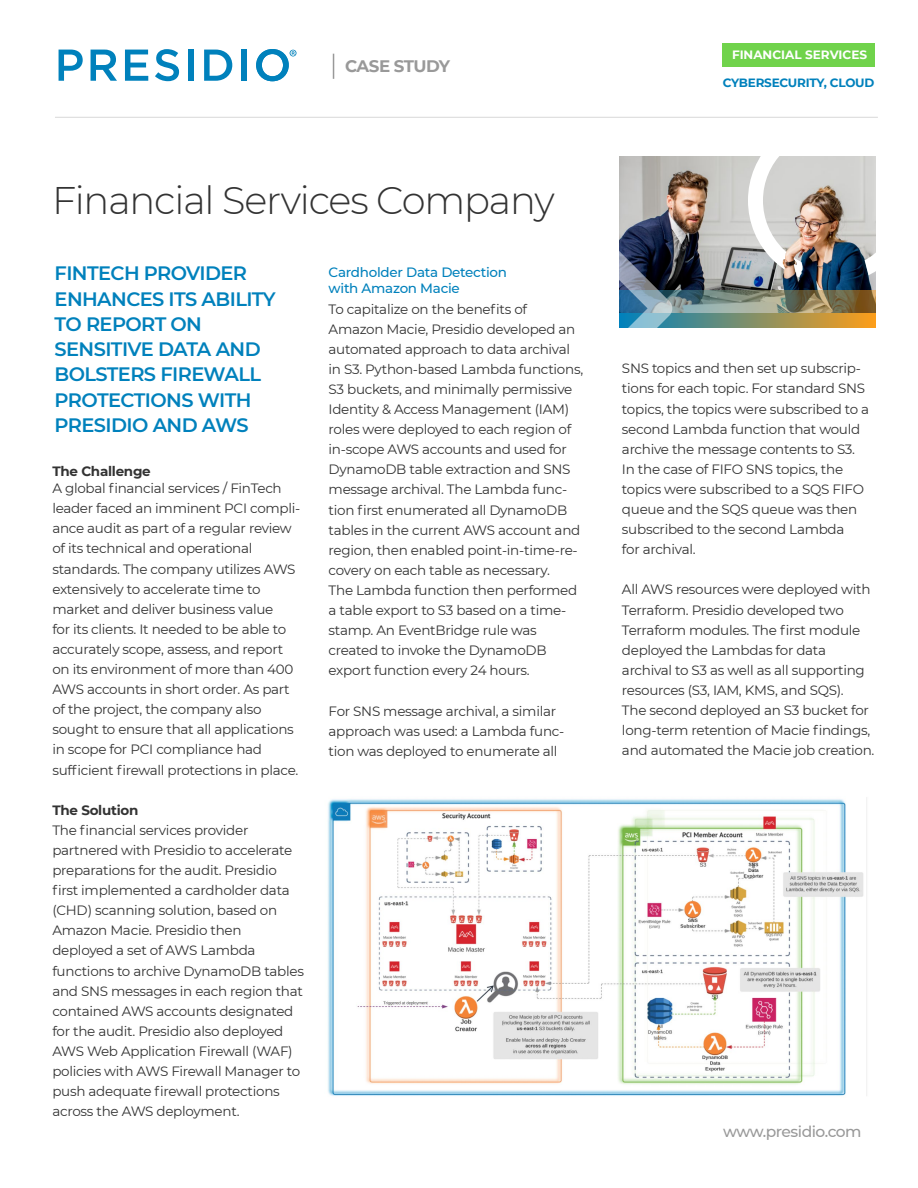
<style>
.page{position:relative;width:918px;height:1188px;background:#fff}
.page>*{position:absolute;margin:0;border:0;box-sizing:border-box;transform-origin:0 0}
.t1{font:300 38.4px "Montserrat";letter-spacing:-.03em;color:#333}
.t2{font:600 19.35px/25.2px "Montserrat";letter-spacing:-.03em;color:#0081bc}
.t3{font:700 16.65px "Montserrat";letter-spacing:-.04em;color:#999}
.t4{font:500 15.45px "Montserrat";letter-spacing:-.03em;color:#999}
.t5{font:13.5px/20.1px "Montserrat";letter-spacing:-.02em;color:#333}
.t6{font:500 13.5px/16.5px "Montserrat";letter-spacing:-.02em;color:#0081bc}
.t7{font:700 13.5px "Montserrat";letter-spacing:-.02em;color:#333}
.t8{font:700 12px "Montserrat";letter-spacing:-.02em;color:#0081bc}
.t9{font:700 12px "Montserrat";color:#fff}
</style>
<div class="page">
<div style="left:722px;top:43px;width:153px;height:23px;background:#70d34b"></div>
<img style="left:619px;top:157px;width:257px;height:133px">
<svg style="left:672px;top:290px;width:204px;height:23px;background:#80836d"></svg>
<svg style="left:672px;top:313px;width:204px;height:15px;background:#98925a"></svg>
<svg style="left:619px;top:251px;width:53px;height:77px;background:#4d6b83"></svg>
<div style="left:748px;top:117px;width:167px;height:167px;border:15px solid #fff;border-radius:50%"></div>
<hr style="left:55px;top:117px;width:823px;height:1px;background:#d8d8d8">
<svg style="left:59px;top:50px;width:24px;height:31px"></svg>
<svg style="left:91px;top:50px;width:26px;height:31px"></svg>
<svg style="left:125px;top:50px;width:23px;height:31px"></svg>
<svg style="left:155px;top:49px;width:24px;height:32px"></svg>
<div style="left:188px;top:50px;width:6px;height:31px;background:#0081bc"></div>
<svg style="left:204px;top:50px;width:28px;height:31px"></svg>
<div style="left:242px;top:50px;width:5px;height:31px;background:#0081bc"></div>
<svg style="left:256px;top:49px;width:41px;height:32px"></svg>
<svg style="left:333px;top:54px;width:1px;height:25px"></svg>
<img style="left:327px;top:797px;width:540px;height:299px">
<p class="t3" style="left:345px;top:55px;width:107px">CASE STUDY</p>
<h1 class="t1" style="left:52px;top:174px;width:504px">Financial Services Company</h1>
<h2 class="t2" style="left:55px;top:260px;width:223px">FINTECH PROVIDER<br>ENHANCES ITS ABILITY<br>TO REPORT ON<br>SENSITIVE DATA AND<br>BOLSTERS FIREWALL<br>PROTECTIONS WITH<br>PRESIDIO AND AWS</h2>
<p class="t7" style="left:52px;top:461px;width:100px">The Challenge</p>
<p class="t5" style="left:52px;top:478px;width:250px">A global financial services / FinTech leader faced an imminent PCI compli&shy;ance audit as part of a regular review of its technical and operational standards. The company utilizes AWS extensively to accelerate time to market and deliver business value<br>for its clients. It needed to be able to accurately scope, assess, and report on its environment of more than 400<br>AWS accounts in short order. As part of the project, the company also sought to ensure that all applications in scope for PCI compliance had sufficient firewall protections in place.</p>
<p class="t7" style="left:52px;top:800px;width:88px">The Solution</p>
<p class="t5" style="left:52px;top:820px;width:253px">The financial services provider partnered with Presidio to accelerate preparations for the audit. Presidio first implemented a cardholder data (CHD) scanning solution, based on Amazon Macie. Presidio then deployed a set of AWS Lambda functions to archive DynamoDB tables and SNS messages in each region that contained AWS accounts designated for the audit. Presidio also deployed AWS Web Application Firewall (WAF) policies with AWS Firewall Manager to push adequate firewall protections across the AWS deployment.</p>
<p class="t6" style="left:329px;top:263px;width:180px">Cardholder Data Detection with Amazon Macie</p>
<p class="t5" style="left:329px;top:298px;width:256px">To capitalize on the benefits of Amazon Macie, Presidio developed an automated approach to data archival in S3. Python-based Lambda functions, S3 buckets, and minimally permissive Identity &amp; Access Management (IAM) roles were deployed to each region of in-scope AWS accounts and used for DynamoDB table extraction and SNS message archival. The Lambda func&shy;tion first enumerated all DynamoDB tables in the current AWS account and region, then enabled point-in-time-re&shy;covery on each table as necessary.<br>The Lambda function then performed a table export to S3 based on a time&shy;stamp. An EventBridge rule was created to invoke the DynamoDB export function every 24 hours.</p>
<p class="t5" style="left:329px;top:700px;width:237px">For SNS message archival, a similar approach was used: a Lambda func&shy;tion was deployed to enumerate all</p>
<p class="t9" style="left:732px;top:46px;width:137px">FINANCIAL SERVICES</p>
<p class="t8" style="left:723px;top:75px;width:153px">CYBERSECURITY, CLOUD</p>
<p class="t5" style="left:622px;top:358px;width:249px">SNS topics and then set up subscrip&shy;tions for each topic. For standard SNS topics, the topics were subscribed to a second Lambda function that would archive the message contents to S3.<br>In the case of FIFO SNS topics, the topics were subscribed to a SQS FIFO queue and the SQS queue was then subscribed to the second Lambda<br>for archival.</p>
<p class="t5" style="left:622px;top:579px;width:254px">All AWS resources were deployed with Terraform. Presidio developed two Terraform modules. The first module deployed the Lambdas for data archival to S3 as well as all supporting resources (S3, IAM, KMS, and SQS).<br>The second deployed an S3 bucket for long-term retention of Macie findings, and automated the Macie job creation.</p>
<p class="t4" style="left:723px;top:1121px;width:140px">www.presidio.com</p>
</div>
